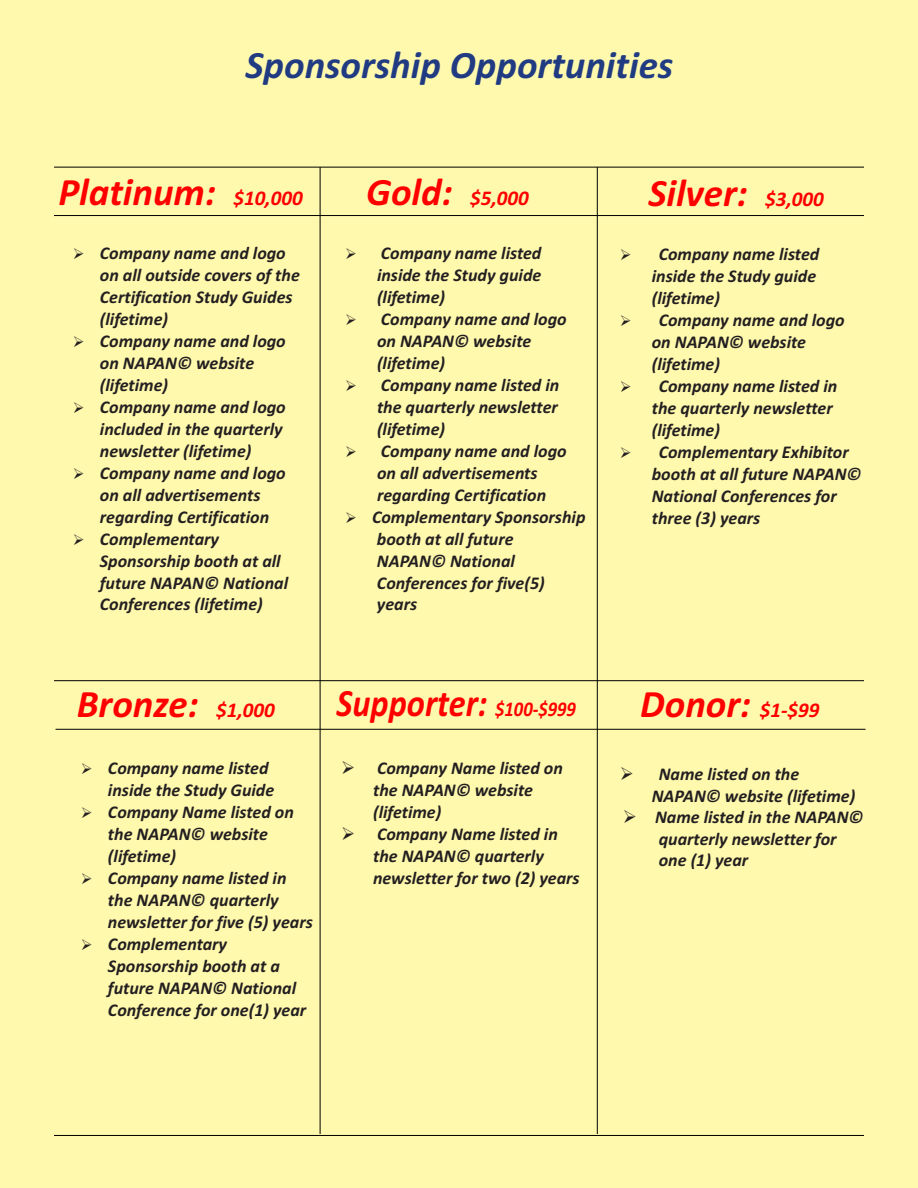
<style>
.page{position:relative;width:918px;height:1188px;background:#fff9ae}
.page>*{position:absolute;margin:0;border:0;box-sizing:border-box;transform-origin:0 0}
.t1{font:italic 700 39px "Calibri";color:#f00}
.t2{font:italic 700 39px "Calibri";color:#203b82}
.t3{font:italic 700 39px "Calibri";color:#f00;scale:.88 1}
.t4{font:italic 700 21px "Calibri";color:#f00}
.t5{font:italic 700 18px/21.9px "Calibri";color:#231f20}
.s1{font-size:21px}
.s2{font-size:39px}
</style>
<div class="page">
<hr style="left:320px;top:167px;width:1px;height:967px;background:#000">
<hr style="left:597px;top:167px;width:1px;height:967px;background:#000">
<hr style="left:54px;top:215px;width:810px;height:1px;background:#000">
<hr style="left:54px;top:680px;width:810px;height:1px;background:#000">
<hr style="left:54px;top:1135px;width:810px;height:1px;background:#000">
<hr style="left:54px;top:167px;width:810px;height:1px;background:#000">
<hr style="left:56px;top:729px;width:810px;height:1px;background:#000">
<h1 class="t2" style="left:245px;top:49px;width:429px">Sponsorship Opportunities</h1>
<h1 class="t1" style="left:58px;top:176px;width:246px">Platinum: <span class="s1">$10,000</span></h1>
<p class="t4" style="left:366px;top:190px;width:164px"><span class="s2">Gold:</span> $5,000</p>
<h1 class="t1" style="left:648px;top:177px;width:177px">Silver: <span class="s1">$3,000</span></h1>
<p class="t5" style="left:377px;top:243px;width:166px;text-align:justify;text-indent:-32px">➢ Company name listed inside the Study guide (lifetime)</p>
<p class="t5" style="left:377px;top:309px;width:191px;text-indent:-32px">➢ Company name and logo on NAPAN© website (lifetime)</p>
<p class="t5" style="left:377px;top:375px;width:184px;text-align:justify;text-indent:-32px">➢ Company name listed in the quarterly newsletter (lifetime)</p>
<p class="t5" style="left:377px;top:441px;width:191px;text-indent:-32px">➢ Company name and logo on all advertisements regarding Certification</p>
<p class="t5" style="left:377px;top:507px;width:210px;text-indent:-32px">➢ Complementary Sponsorship booth at all future<br>NAPAN© National<br>Conferences for five(5) years</p>
<p class="t5" style="left:100px;top:243px;width:201px;text-indent:-27px">➢ Company name and logo on all outside covers of the<br>Certification Study Guides (lifetime)</p>
<p class="t5" style="left:100px;top:331px;width:187px;text-indent:-27px">➢ Company name and logo on NAPAN© website (lifetime)</p>
<p class="t5" style="left:100px;top:397px;width:187px;text-indent:-27px">➢ Company name and logo included in the quarterly newsletter (lifetime)</p>
<p class="t5" style="left:73px;top:463px;width:214px;text-align:center">➢ Company name and logo on all advertisements regarding Certification</p>
<p class="t5" style="left:100px;top:529px;width:190px;text-indent:-27px">➢ Complementary<br>Sponsorship booth at all future NAPAN© National<br>Conferences (lifetime)</p>
<p class="t5" style="left:652px;top:244px;width:169px;text-indent:-32px">➢ Company name listed inside the Study guide (lifetime)</p>
<p class="t5" style="left:652px;top:310px;width:194px;text-indent:-32px">➢ Company name and logo on NAPAN© website (lifetime)</p>
<p class="t5" style="left:652px;top:376px;width:187px;text-indent:-32px">➢ Company name listed in the quarterly newsletter (lifetime)</p>
<p class="t5" style="left:652px;top:442px;width:211px;text-indent:-32px">➢ Complementary Exhibitor booth at all future NAPAN©<br>National Conferences for three (3) years</p>
<h1 class="t1" style="left:77px;top:688px;width:199px">Bronze: <span class="s1">$1,000</span></h1>
<h1 class="t3" style="left:336px;top:687px;width:274px">Supporter: <span class="s1">$100-$999</span></h1>
<h1 class="t1" style="left:640px;top:688px;width:181px">Donor: <span class="s1">$1-$99</span></h1>
<p class="t5" style="left:108px;top:759px;width:168px;text-indent:-27px">➢ Company name listed inside the Study Guide</p>
<p class="t5" style="left:108px;top:803px;width:187px;text-indent:-27px">➢ Company Name listed on the NAPAN© website (lifetime)</p>
<p class="t5" style="left:108px;top:869px;width:206px;text-indent:-27px">➢ Company name listed in the NAPAN© quarterly newsletter for five (5) years</p>
<p class="t5" style="left:108px;top:935px;width:200px;text-indent:-27px">➢ Complementary<br>Sponsorship booth at a future NAPAN© National<br>Conference for one(1) year</p>
<p class="t5" style="left:373px;top:759px;width:191px;text-indent:-32px">➢ Company Name listed on the NAPAN© website (lifetime)</p>
<p class="t5" style="left:373px;top:825px;width:208px;text-indent:-32px">➢ Company Name listed in the NAPAN© quarterly newsletter for two (2) years</p>
<p class="t5" style="left:652px;top:764px;width:205px;text-indent:-32px">➢ Name listed on the<br>NAPAN© website (lifetime)</p>
<p class="t5" style="left:659px;top:808px;width:206px;text-indent:-36px">➢ Name listed in the NAPAN© quarterly newsletter for one (1) year</p>
</div>
